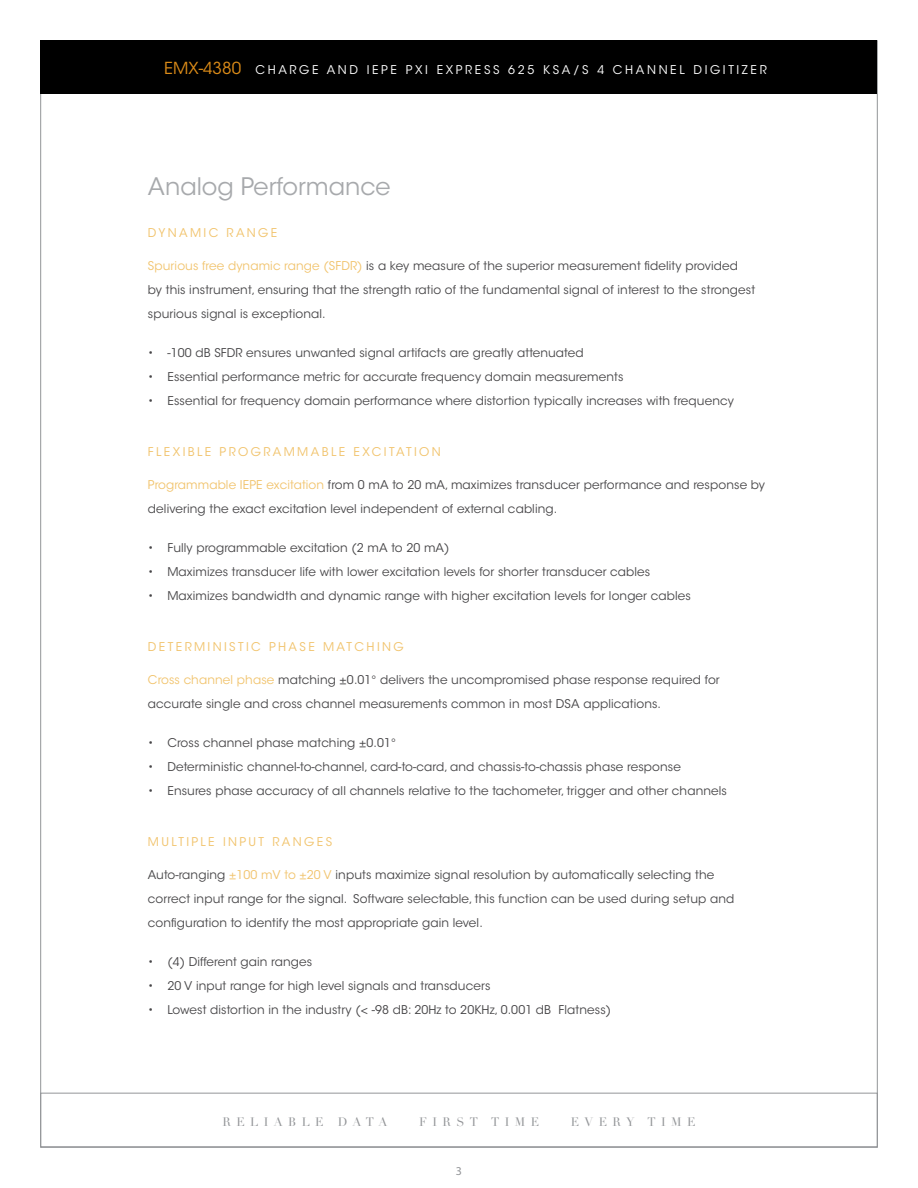
<style>
.page{position:relative;width:918px;height:1188px;background:#fff}
.page>*{position:absolute;margin:0;border:0;box-sizing:border-box;transform-origin:0 0}
.t1{font:24px "ITC Avant Garde Std";color:#a7a9ac}
.t2{font:12px/24px "ITC Avant Garde Std";letter-spacing:.01em;color:#464547}
.t3{font:12px "ITC Avant Garde Std";letter-spacing:.2em;color:#f1c36c}
.t4{font:12px "ITC Avant Garde Std";letter-spacing:.22em;color:#fff}
.t5{font:12px "Didot";letter-spacing:.45em;color:#939598}
.t6{font:12px "Myriad Pro";color:#939598}
.s1{font-size:16.5px;color:#db8b18}
.s2{color:#f1c36c}
</style>
<div class="page">
<div style="left:40px;top:40px;width:838px;height:54px;background:#000"></div>
<div style="left:40px;top:1093px;width:838px;height:54px;border:1px solid #939598"></div>
<p class="t4" style="left:164px;top:62px;width:604px"><span class="s1">EMX-4380</span> CHARGE AND IEPE PXI EXPRESS 625 KSA/S 4 CHANNEL DIGITIZER</p>
<h1 class="t1" style="left:148px;top:172px;width:244px">Analog Performance</h1>
<p class="t3" style="left:148px;top:225px;width:131px">DYNAMIC RANGE</p>
<p class="t2" style="left:148px;top:254px;width:609px"><span class="s2">Spurious free dynamic range (SFDR)</span> is a key measure of the superior measurement fidelity provided by this instrument, ensuring that the strength ratio of the fundamental signal of interest to the strongest spurious signal is exceptional.</p>
<p class="t2" style="left:148px;top:341px;width:437px">• -100 dB SFDR ensures unwanted signal artifacts are greatly attenuated</p>
<p class="t2" style="left:148px;top:365px;width:477px">• Essential performance metric for accurate frequency domain measurements</p>
<p class="t2" style="left:148px;top:389px;width:587px">• Essential for frequency domain performance where distortion typically increases with frequency</p>
<p class="t3" style="left:148px;top:444px;width:294px">FLEXIBLE PROGRAMMABLE EXCITATION</p>
<p class="t2" style="left:148px;top:473px;width:619px"><span class="s2">Programmable IEPE excitation</span> from 0 mA to 20 mA, maximizes transducer performance and response by delivering the exact excitation level independent of external cabling.</p>
<p class="t2" style="left:148px;top:536px;width:303px">• Fully programmable excitation (2 mA to 20 mA)</p>
<p class="t2" style="left:148px;top:560px;width:504px">• Maximizes transducer life with lower excitation levels for shorter transducer cables</p>
<p class="t2" style="left:148px;top:584px;width:544px">• Maximizes bandwidth and dynamic range with higher excitation levels for longer cables</p>
<p class="t3" style="left:148px;top:639px;width:257px">DETERMINISTIC PHASE MATCHING</p>
<p class="t2" style="left:148px;top:668px;width:573px"><span class="s2">Cross channel phase</span> matching ±0.01° delivers the uncompromised phase response required for accurate single and cross channel measurements common in most DSA applications.</p>
<p class="t2" style="left:148px;top:731px;width:249px">• Cross channel phase matching ±0.01°</p>
<p class="t2" style="left:148px;top:755px;width:534px">• Deterministic channel-to-channel, card-to-card, and chassis-to-chassis phase response</p>
<p class="t2" style="left:148px;top:779px;width:581px">• Ensures phase accuracy of all channels relative to the tachometer, trigger and other channels</p>
<p class="t3" style="left:148px;top:834px;width:186px">MULTIPLE INPUT RANGES</p>
<p class="t2" style="left:148px;top:863px;width:588px">Auto-ranging <span class="s2">±100 mV to ±20 V</span> inputs maximize signal resolution by automatically selecting the correct input range for the signal. Software selectable, this function can be used during setup and configuration to identify the most appropriate gain level.</p>
<p class="t2" style="left:148px;top:950px;width:166px">• (4) Different gain ranges</p>
<p class="t2" style="left:148px;top:974px;width:344px">• 20 V input range for high level signals and transducers</p>
<p class="t2" style="left:148px;top:998px;width:465px">• Lowest distortion in the industry (&lt; -98 dB: 20Hz to 20KHz, 0.001 dB Flatness)</p>
<p class="t5" style="left:222px;top:1114px;width:166px">RELIABLE DATA</p>
<p class="t5" style="left:419px;top:1114px;width:122px">FIRST TIME</p>
<p class="t5" style="left:571px;top:1114px;width:126px">EVERY TIME</p>
<p class="t6" style="left:456px;top:1163px;width:8px">3</p>
</div>
